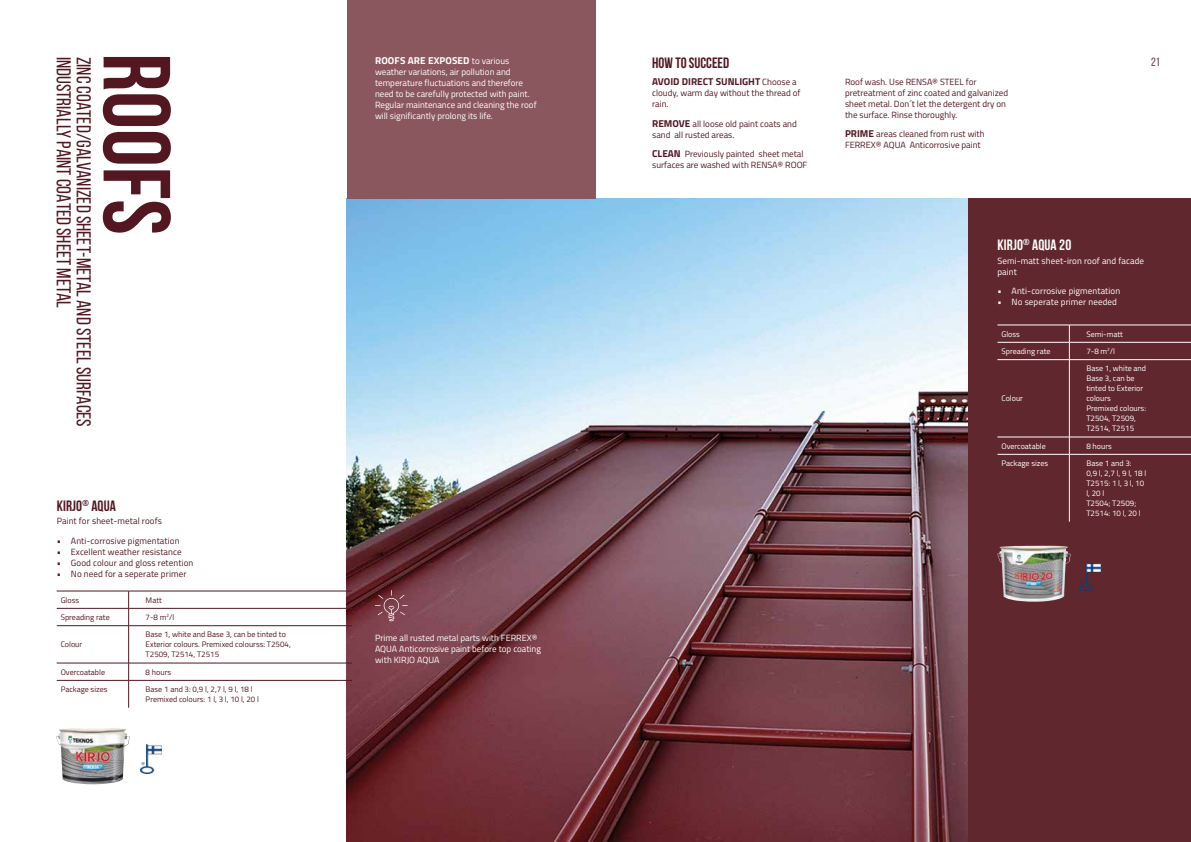
<style>
.page{position:relative;width:1191px;height:842px;background:#fff}
.page>*{position:absolute;margin:0;border:0;box-sizing:border-box;transform-origin:0 0}
.t1{font:700 95px "Bebas Neue";color:#531721}
.t2{font:20px "Bebas Neue";color:#531721}
.t3{font:700 15px "Bebas Neue";color:#531721}
.t4{font:700 15px "Bebas Neue";letter-spacing:.01em;color:#fff}
.t5{font:12px "Bebas Neue";color:#723742}
.t6{font:700 10px "Titillium";color:#531721}
.t7{font:700 10px "Titillium";letter-spacing:.01em;color:#fff}
.t8{font:9px/11px "Titillium";color:#531721}
.t9{font:9px/11px "Titillium";color:#fff}
.t10{font:8px/10px "Titillium";color:#fff}
.t11{font:8px/10px "Titillium";color:#531721}
.s1{font-weight:400;font-size:9px}
.s2{font-weight:700;font-size:10px}
</style>
<div class="page">
<img style="left:347px;top:198px;width:621px;height:644px">
<svg style="left:128px;top:592px;width:1px;height:33px"></svg>
<hr style="left:128px;top:626px;width:1px;height:37px;background:#531721">
<svg style="left:128px;top:664px;width:1px;height:44px"></svg>
<hr style="left:57px;top:591px;width:72px;height:1px;background:#531721">
<hr style="left:129px;top:591px;width:223px;height:1px;background:#531721">
<hr style="left:57px;top:608px;width:72px;height:1px;background:#531721">
<hr style="left:129px;top:608px;width:223px;height:1px;background:#531721">
<hr style="left:57px;top:625px;width:72px;height:1px;background:#531721">
<hr style="left:129px;top:625px;width:223px;height:1px;background:#531721">
<hr style="left:57px;top:663px;width:72px;height:1px;background:#531721">
<hr style="left:129px;top:663px;width:223px;height:1px;background:#531721">
<hr style="left:57px;top:680px;width:72px;height:1px;background:#531721">
<hr style="left:129px;top:680px;width:223px;height:1px;background:#531721">
<div style="left:968px;top:198px;width:223px;height:644px;background:#61272e"></div>
<hr style="left:1069px;top:325px;width:122px;height:1px;background:#fff">
<hr style="left:997px;top:325px;width:72px;height:1px;background:#fff">
<svg style="left:1069px;top:325px;width:1px;height:34px"></svg>
<hr style="left:1069px;top:360px;width:1px;height:77px;background:#fff">
<svg style="left:1069px;top:438px;width:1px;height:16px"></svg>
<hr style="left:1069px;top:454px;width:1px;height:68px;background:#fff">
<hr style="left:997px;top:359px;width:72px;height:1px;background:#fff">
<hr style="left:1069px;top:359px;width:122px;height:1px;background:#fff">
<hr style="left:997px;top:342px;width:72px;height:1px;background:#fff">
<hr style="left:1069px;top:342px;width:122px;height:1px;background:#fff">
<hr style="left:997px;top:437px;width:72px;height:1px;background:#fff">
<hr style="left:1069px;top:437px;width:122px;height:1px;background:#fff">
<hr style="left:997px;top:454px;width:72px;height:1px;background:#fff">
<hr style="left:1069px;top:454px;width:122px;height:1px;background:#fff">
<img style="left:56px;top:728px;width:74px;height:56px">
<div style="left:347px;top:0;width:248px;height:198px;background:#8a575e"></div>
<img style="left:997px;top:546px;width:73px;height:56px">
<svg style="left:375px;top:590px;width:33px;height:31px"></svg>
<img style="left:141px;top:745px;width:20px;height:29px">
<img style="left:1080px;top:562px;width:20px;height:30px">
<h2 class="t2" style="left:75px;top:57px;width:252px;rotate:90deg">INDUSTRIALLY PAINT COATED SHEET METAL</h2>
<h2 class="t2" style="left:95px;top:57px;width:372px;rotate:90deg">ZINC COATED/GALVANIZED SHEET-METAL AND STEEL SURFACES</h2>
<h1 class="t1" style="left:188px;top:53px;width:183px;rotate:90deg">ROOFS</h1>
<h3 class="t3" style="left:57px;top:497px;width:61px">KIRJO<sup>®</sup> AQUA</h3>
<p class="t8" style="left:57px;top:515px;width:107px">Paint for sheet-metal roofs</p>
<p class="t8" style="left:57px;top:535px;width:124px">• Anti-corrosive pigmentation</p>
<p class="t8" style="left:57px;top:546px;width:126px">• Excellent weather resistance</p>
<p class="t8" style="left:57px;top:557px;width:138px">• Good colour and gloss retention</p>
<p class="t8" style="left:57px;top:568px;width:131px">• No need for a seperate primer</p>
<p class="t11" style="left:61px;top:594px;width:20px">Gloss</p>
<p class="t11" style="left:146px;top:594px;width:18px">Matt</p>
<p class="t11" style="left:61px;top:612px;width:51px">Spreading rate</p>
<p class="t11" style="left:146px;top:612px;width:30px">7-8 m<sup>2</sup>/l</p>
<p class="t11" style="left:61px;top:639px;width:23px">Colour</p>
<p class="t11" style="left:146px;top:629px;width:147px">Base 1, white and Base 3, can be tinted to<br>Exterior colours. Premixed colourss: T2504,<br>T2509, T2514, T2515</p>
<p class="t11" style="left:61px;top:666px;width:46px">Overcoatable</p>
<p class="t11" style="left:146px;top:666px;width:27px">8 hours</p>
<p class="t11" style="left:61px;top:684px;width:48px">Package sizes</p>
<p class="t11" style="left:146px;top:684px;width:115px">Base 1 and 3: 0,9 l, 2,7 l, 9 l, 18 l<br>Premixed colours: 1 l, 3 l, 10 l, 20 l</p>
<p class="t7" style="left:375px;top:53px;width:136px">ROOFS ARE EXPOSED <span class="s1">to various</span></p>
<p class="t9" style="left:375px;top:66px;width:163px">weather variations, air pollution and temperature fluctuations and therefore need to be carefully protected with paint.<br>Regular maintenance and cleaning the roof will significantly prolong its life.</p>
<p class="t9" style="left:375px;top:632px;width:168px">Prime all rusted metal parts with FERREX®<br>AQUA Anticorrosive paint before top coating with KIRJO AQUA</p>
<h3 class="t3" style="left:652px;top:55px;width:79px">HOW TO SUCCEED</h3>
<p class="t6" style="left:652px;top:74px;width:146px">AVOID DIRECT SUNLIGHT <span class="s1">Choose a</span></p>
<p class="t8" style="left:652px;top:87px;width:150px">cloudy, warm day without the thread of rain.</p>
<p class="t8" style="left:652px;top:118px;width:146px"><span class="s2">REMOVE</span> all loose old paint coats and sand all rusted areas.</p>
<p class="t8" style="left:652px;top:148px;width:157px"><span class="s2">CLEAN</span> Previously painted sheet metal surfaces are washed with RENSA® ROOF</p>
<p class="t8" style="left:845px;top:76px;width:165px">Roof wash. Use RENSA® STEEL for pretreatment of zinc coated and galvanized sheet metal. Don´t let the detergent dry on the surface. Rinse thoroughly.</p>
<p class="t8" style="left:845px;top:128px;width:141px"><span class="s2">PRIME</span> areas cleaned from rust with<br>FERREX® AQUA Anticorrosive paint</p>
<h3 class="t5" style="left:1151px;top:55px;width:10px">21</h3>
<h3 class="t4" style="left:997px;top:237px;width:75px">KIRJO<sup>®</sup> AQUA 20</h3>
<p class="t9" style="left:997px;top:255px;width:148px">Semi-matt sheet-iron roof and facade paint</p>
<p class="t9" style="left:997px;top:285px;width:124px">• Anti-corrosive pigmentation</p>
<p class="t9" style="left:997px;top:296px;width:121px">• No seperate primer needed</p>
<p class="t10" style="left:1001px;top:328px;width:20px">Gloss</p>
<p class="t10" style="left:1086px;top:328px;width:38px">Semi-matt</p>
<p class="t10" style="left:1001px;top:346px;width:51px">Spreading rate</p>
<p class="t10" style="left:1086px;top:346px;width:30px">7-8 m<sup>2</sup>/l</p>
<p class="t10" style="left:1001px;top:393px;width:23px">Colour</p>
<p class="t10" style="left:1086px;top:363px;width:61px">Base 1, white and<br>Base 3, can be tinted to Exterior colours<br>Premixed colours:<br>T2504, T2509,<br>T2514, T2515</p>
<p class="t10" style="left:1001px;top:440px;width:46px">Overcoatable</p>
<p class="t10" style="left:1086px;top:440px;width:27px">8 hours</p>
<p class="t10" style="left:1001px;top:458px;width:48px">Package sizes</p>
<p class="t10" style="left:1086px;top:458px;width:61px">Base 1 and 3:<br>0,9 l, 2,7 l, 9 l, 18 l<br>T2515: 1 l, 3 l, 10 l, 20 l<br>T2504; T2509;<br>T2514: 10 l, 20 l</p>
</div>
